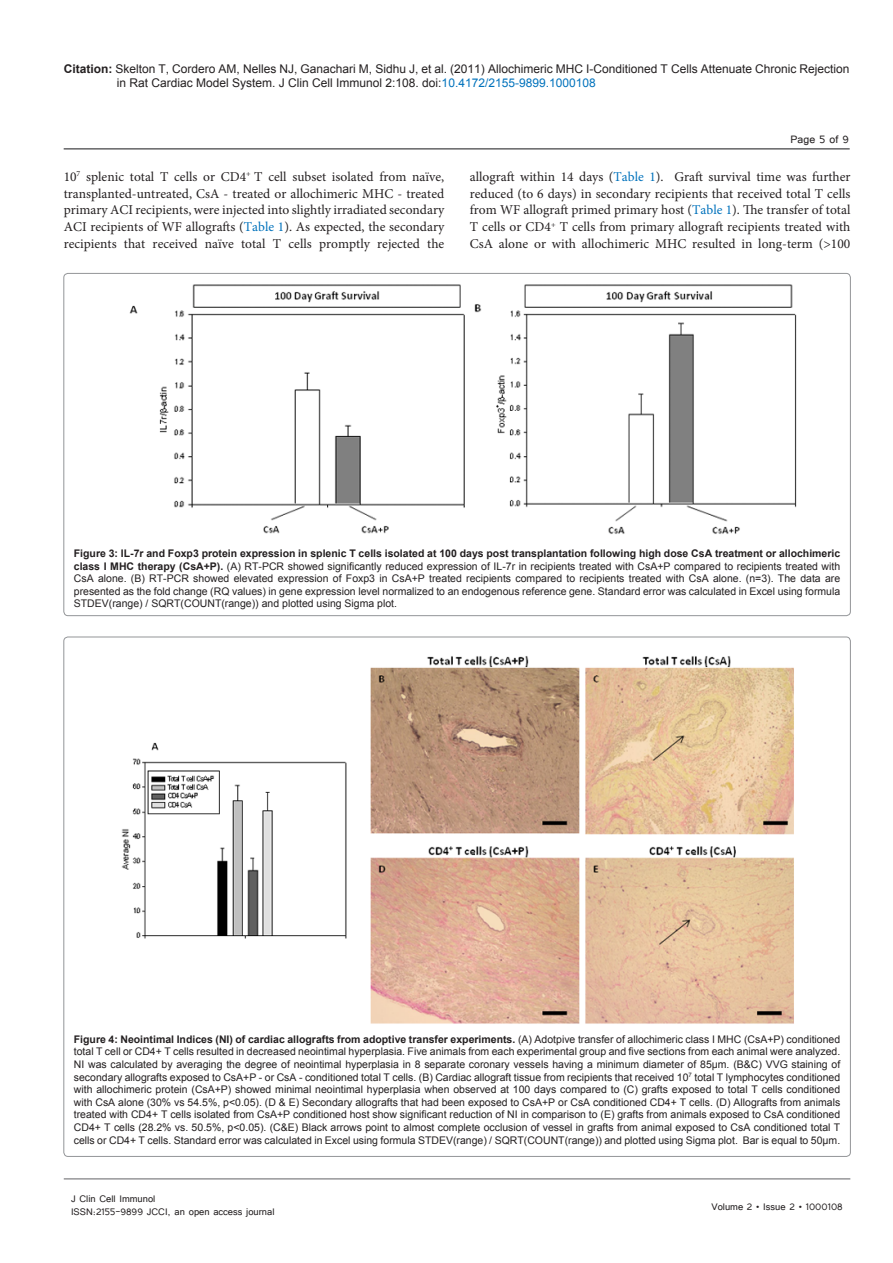
<style>
.page{position:relative;width:893px;height:1263px;background:#fff}
.page>*{position:absolute;margin:0;border:0;box-sizing:border-box;transform-origin:0 0}
.t1{font:13.5px/16.8px "Minion Pro";color:#231f20;text-align:justify}
.t2{font:13.5px "Tunga";color:#231f20}
.t3{font:12px/14.4px "Arial";color:#231f20}
.t4{font:12px/14px "Tunga";color:#231f20}
.Colorful_List_-_Acce{font:10.5px/12.6px "Arial";color:#231f20;text-align:justify}
.s1{font-weight:700}
.s2{color:#0072bc}
</style>
<div class="page">
<hr style="left:64px;top:148px;width:786px;height:2px;background:#636366">
<hr style="left:64px;top:1179px;width:786px;height:1px;background:#636366">
<img style="left:121px;top:656px;width:673px;height:368px">
<img style="left:129px;top:284px;width:668px;height:250px">
<p class="t3" style="left:117px;top:61px;width:734px;text-indent:-53px"><span class="s1">Citation:</span> Skelton T, Cordero AM, Nelles NJ, Ganachari M, Sidhu J, et al. (2011) Allochimeric MHC I-Conditioned T Cells Attenuate Chronic Rejection in Rat Cardiac Model System. J Clin Cell Immunol 2:108. doi:<span class="s2">10.4172/2155-9899.1000108</span></p>
<p class="t2" style="left:791px;top:131px;width:60px">Page 5 of 9</p>
<p class="t1" style="left:64px;top:168px;width:382px">10<sup>7</sup> splenic total T cells or CD4<sup>+</sup> T cell subset isolated from naïve, transplanted-untreated, CsA - treated or allochimeric MHC - treated primary ACI recipients, were injected into slightly irradiated secondary ACI recipients of WF allografts (<span class="s2">Table 1</span>). As expected, the secondary recipients that received naïve total T cells promptly rejected the</p>
<p class="t1" style="left:470px;top:168px;width:382px">allograft within 14 days (<span class="s2">Table 1</span>). Graft survival time was further reduced (to 6 days) in secondary recipients that received total T cells from WF allograft primed primary host (<span class="s2">Table 1</span>). The transfer of total T cells or CD4<sup>+</sup> T cells from primary allograft recipients treated with CsA alone or with allochimeric MHC resulted in long-term (&gt;100</p>
<p class="Colorful_List_-_Acce" style="left:74px;top:547px;width:768px"><span class="s1">Figure 3: IL-7r and Foxp3 protein expression in splenic T cells isolated at 100 days post transplantation following high dose CsA treatment or allochimeric class I MHC therapy (CsA+P).</span> (A) RT-PCR showed significantly reduced expression of IL-7r in recipients treated with CsA+P compared to recipients treated with CsA alone. (B) RT-PCR showed elevated expression of Foxp3 in CsA+P treated recipients compared to recipients treated with CsA alone. (n=3). The data are presented as the fold change (RQ values) in gene expression level normalized to an endogenous reference gene. Standard error was calculated in Excel using formula STDEV(range) / SQRT(COUNT(range)) and plotted using Sigma plot.</p>
<p class="Colorful_List_-_Acce" style="left:74px;top:1033px;width:768px"><span class="s1">Figure 4: Neointimal Indices (NI) of cardiac allografts from adoptive transfer experiments.</span> (A) Adotpive transfer of allochimeric class I MHC (CsA+P) conditioned total T cell or CD4+ T cells resulted in decreased neointimal hyperplasia. Five animals from each experimental group and five sections from each animal were analyzed.<br>NI was calculated by averaging the degree of neointimal hyperplasia in 8 separate coronary vessels having a minimum diameter of 85µm. (B&amp;C) VVG staining of secondary allografts exposed to CsA+P - or CsA - conditioned total T cells. (B) Cardiac allograft tissue from recipients that received 10<sup>7</sup> total T lymphocytes conditioned with allochimeric protein (CsA+P) showed minimal neointimal hyperplasia when observed at 100 days compared to (C) grafts exposed to total T cells conditioned with CsA alone (30% vs 54.5%, p&lt;0.05). (D &amp; E) Secondary allografts that had been exposed to CsA+P or CsA conditioned CD4+ T cells. (D) Allografts from animals treated with CD4+ T cells isolated from CsA+P conditioned host show significant reduction of NI in comparison to (E) grafts from animals exposed to CsA conditioned CD4+ T cells (28.2% vs. 50.5%, p&lt;0.05). (C&amp;E) Black arrows point to almost complete occlusion of vessel in grafts from animal exposed to CsA conditioned total T cells or CD4+ T cells. Standard error was calculated in Excel using formula STDEV(range) / SQRT(COUNT(range)) and plotted using Sigma plot. Bar is equal to 50µm.</p>
<p class="t4" style="left:71px;top:1190px;width:205px">J Clin Cell Immunol<br>ISSN:2155-9899 JCCI, an open access journal</p>
<p class="t4" style="left:711px;top:1199px;width:133px">Volume 2 • Issue 2 • 1000108</p>
</div>
